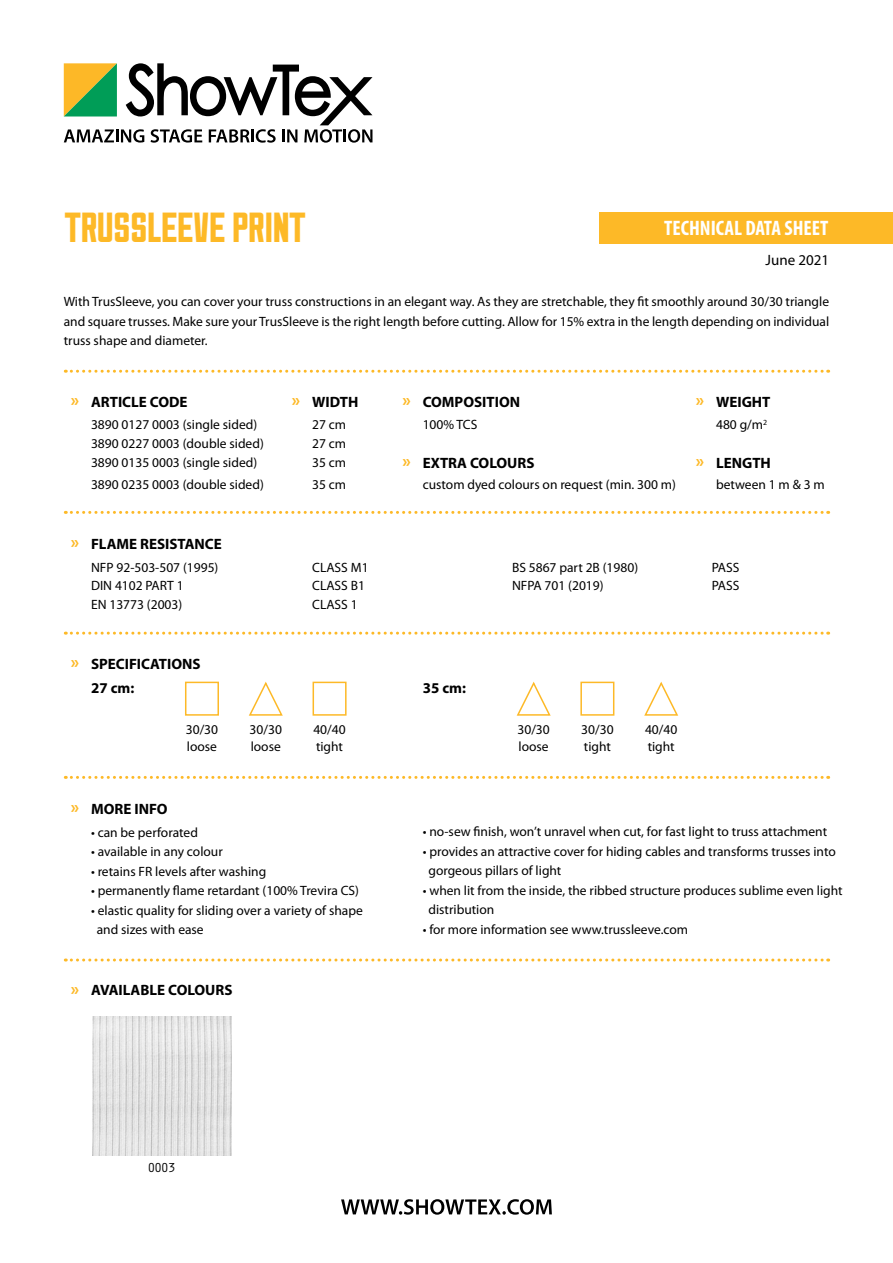
<style>
.page{position:relative;width:893px;height:1263px;background:#fff}
.page>*{position:absolute;margin:0;border:0;box-sizing:border-box;transform-origin:0 0}
.t1{font:42px "Sullivan Show Tex";letter-spacing:-.01em;color:#fdb927}
.t2{font:700 condensed 21px "Myriad Pro";color:#fff}
.t3{font:700 15px "Myriad Pro";color:#000}
.t4{font:15px "Myriad Pro";color:#000}
.t5{font:13.5px/16.5px "Myriad Pro";color:#000}
.t6{font:13.5px "Orator Std";color:#000}
.s1{font-size:18px;color:#fdb927}
</style>
<div class="page">
<svg style="left:64px;top:63px;width:308px;height:80px"></svg>
<svg style="left:341px;top:1199px;width:211px;height:16px"></svg>
<div style="left:600px;top:212px;width:293px;height:31px;background:#fdb927"></div>
<svg style="left:65px;top:370px;width:764px;height:3px"></svg>
<svg style="left:65px;top:511px;width:764px;height:3px"></svg>
<svg style="left:65px;top:776px;width:764px;height:3px"></svg>
<svg style="left:65px;top:958px;width:764px;height:3px"></svg>
<svg style="left:65px;top:632px;width:764px;height:3px"></svg>
<div style="left:185px;top:682px;width:34px;height:34px;border:2px solid #fdb927"></div>
<svg style="left:248px;top:681px;width:35px;height:35px"></svg>
<div style="left:313px;top:682px;width:34px;height:34px;border:2px solid #fdb927"></div>
<svg style="left:516px;top:681px;width:35px;height:35px"></svg>
<div style="left:580px;top:682px;width:34px;height:34px;border:2px solid #fdb927"></div>
<svg style="left:644px;top:681px;width:35px;height:35px"></svg>
<img style="left:92px;top:1016px;width:139px;height:139px">
<h1 class="t1" style="left:64px;top:205px;width:244px">TRUSSLEEVE PRINT</h1>
<h2 class="t2" style="left:664px;top:215px;width:166px">TECHNICAL DATA SHEET</h2>
<p class="t4" style="left:766px;top:251px;width:65px">June 2021</p>
<p class="t5" style="left:64px;top:292px;width:767px;line-height:19.5px;text-align:justify">With TrusSleeve, you can cover your truss constructions in an elegant way. As they are stretchable, they fit smoothly around 30/30 triangle and square trusses. Make sure your TrusSleeve is the right length before cutting. Allow for 15% extra in the length depending on individual truss shape and diameter.</p>
<p class="t3" style="left:71px;top:392px;width:118px"><span class="s1">»</span> ARTICLE CODE</p>
<p class="t3" style="left:292px;top:392px;width:68px"><span class="s1">»</span> WIDTH</p>
<p class="t3" style="left:402px;top:392px;width:119px"><span class="s1">»</span> COMPOSITION</p>
<p class="t3" style="left:696px;top:392px;width:76px"><span class="s1">»</span> WEIGHT</p>
<p class="t5" style="left:91px;top:416px;width:168px">3890 0127 0003 (single sided)</p>
<p class="t5" style="left:312px;top:416px;width:36px">27 cm</p>
<p class="t5" style="left:423px;top:416px;width:56px">100% TCS</p>
<p class="t5" style="left:716px;top:416px;width:53px">480 g/m<sup>2</sup></p>
<p class="t5" style="left:91px;top:435px;width:174px">3890 0227 0003 (double sided)</p>
<p class="t5" style="left:312px;top:435px;width:36px">27 cm</p>
<p class="t5" style="left:91px;top:454px;width:168px">3890 0135 0003 (single sided)</p>
<p class="t5" style="left:312px;top:454px;width:36px">35 cm</p>
<p class="t3" style="left:402px;top:453px;width:134px"><span class="s1">»</span> EXTRA COLOURS</p>
<p class="t3" style="left:696px;top:453px;width:77px"><span class="s1">»</span> LENGTH</p>
<p class="t5" style="left:91px;top:476px;width:174px">3890 0235 0003 (double sided)</p>
<p class="t5" style="left:312px;top:476px;width:36px">35 cm</p>
<p class="t5" style="left:423px;top:476px;width:255px">custom dyed colours on request (min. 300 m)</p>
<p class="t5" style="left:716px;top:476px;width:110px">between 1 m &amp; 3 m</p>
<p class="t3" style="left:71px;top:534px;width:153px"><span class="s1">»</span> FLAME RESISTANCE</p>
<p class="t5" style="left:91px;top:558px;width:129px">NFP 92-503-507 (1995)</p>
<p class="t5" style="left:312px;top:558px;width:58px">CLASS M1</p>
<p class="t5" style="left:512px;top:558px;width:128px">BS 5867 part 2B (1980)</p>
<p class="t5" style="left:712px;top:558px;width:29px">PASS</p>
<p class="t5" style="left:91px;top:577px;width:94px">DIN 4102 PART 1</p>
<p class="t5" style="left:312px;top:577px;width:54px">CLASS B1</p>
<p class="t5" style="left:512px;top:577px;width:93px">NFPA 701 (2019)</p>
<p class="t5" style="left:712px;top:577px;width:29px">PASS</p>
<p class="t5" style="left:91px;top:596px;width:93px">EN 13773 (2003)</p>
<p class="t5" style="left:312px;top:596px;width:47px">CLASS 1</p>
<p class="t3" style="left:71px;top:654px;width:131px"><span class="s1">»</span> SPECIFICATIONS</p>
<p class="t3" style="left:91px;top:678px;width:45px">27 cm:</p>
<p class="t5" style="left:186px;top:721px;width:34px">30/30 loose</p>
<p class="t5" style="left:250px;top:721px;width:34px">30/30 loose</p>
<p class="t5" style="left:313px;top:721px;width:34px">40/40 tight</p>
<p class="t3" style="left:71px;top:799px;width:99px"><span class="s1">»</span> MORE INFO</p>
<p class="t5" style="left:91px;top:823px;width:108px">• can be perforated</p>
<p class="t5" style="left:91px;top:843px;width:133px">• available in any colour</p>
<p class="t5" style="left:91px;top:862px;width:177px">• retains FR levels after washing</p>
<p class="t5" style="left:91px;top:882px;width:269px">• permanently flame retardant (100% Trevira CS)</p>
<p class="t5" style="left:97px;top:900px;width:268px;line-height:19.5px;text-indent:-6px">• elastic quality for sliding over a variety of shape and sizes with ease</p>
<p class="t3" style="left:71px;top:980px;width:163px"><span class="s1">»</span> AVAILABLE COLOURS</p>
<p class="t3" style="left:423px;top:678px;width:45px">35 cm:</p>
<p class="t5" style="left:517px;top:721px;width:34px">30/30 loose</p>
<p class="t5" style="left:581px;top:721px;width:34px">30/30 tight</p>
<p class="t5" style="left:645px;top:721px;width:34px">40/40 tight</p>
<p class="t5" style="left:423px;top:823px;width:406px">• no-sew finish, won’t unravel when cut, for fast light to truss attachment</p>
<p class="t5" style="left:428px;top:841px;width:409px;line-height:19.5px;text-indent:-6px">• provides an attractive cover for hiding cables and transforms trusses into gorgeous pillars of light</p>
<p class="t5" style="left:428px;top:880px;width:416px;line-height:19.5px;text-indent:-6px">• when lit from the inside, the ribbed structure produces sublime even light distribution</p>
<p class="t5" style="left:423px;top:921px;width:267px">• for more information see www.trussleeve.com</p>
<p class="t6" style="left:147px;top:1158px;width:30px">0003</p>
</div>
